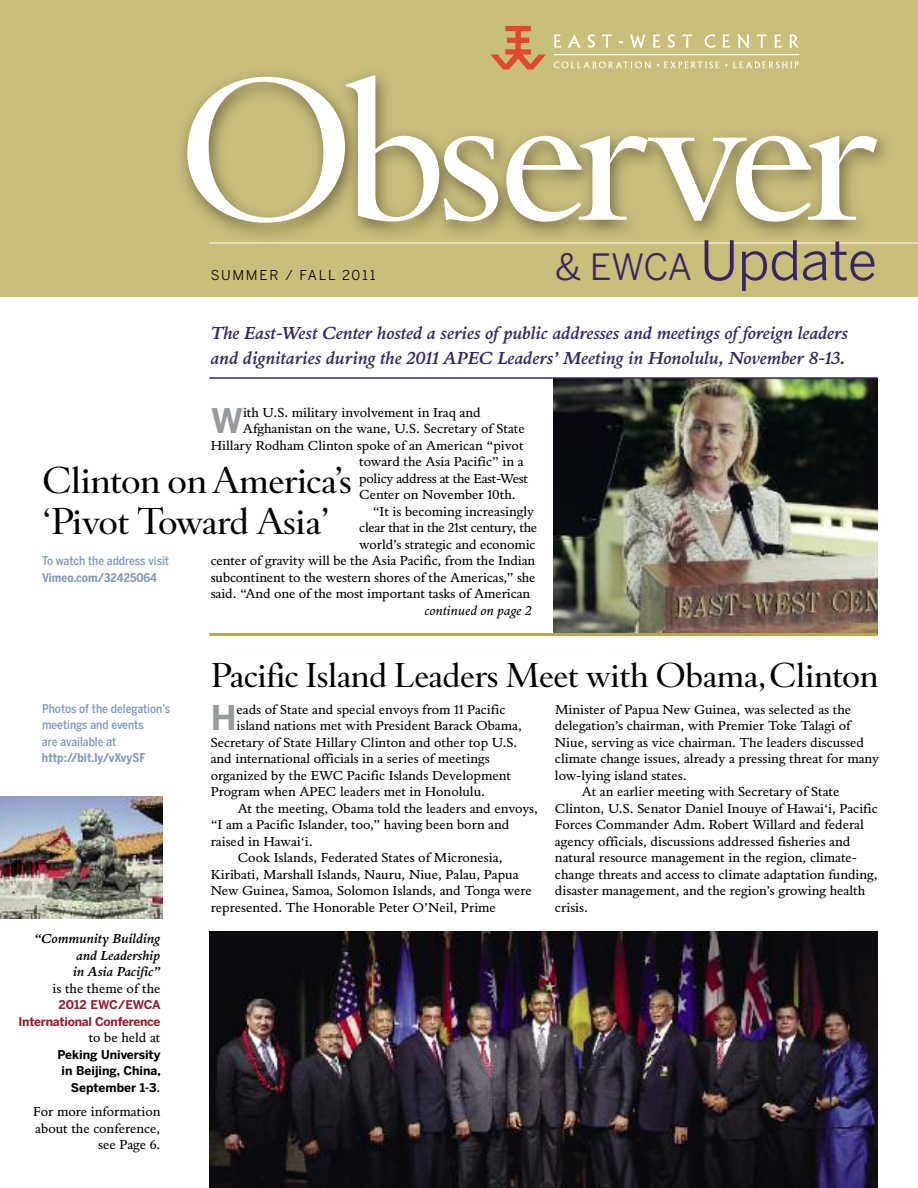
<style>
.page{position:relative;width:918px;height:1188px;background:#fff}
.page>*{position:absolute;margin:0;border:0;box-sizing:border-box;transform-origin:0 0}
.t1{font:210px "Pietro Display";letter-spacing:-.055em;color:#fff}
.t2{font:54px "Benton Sans";letter-spacing:-.015em;color:#372765}
.t3{font:39px/41.2px "Pietro Display";letter-spacing:-.01em;color:#000}
.t4{font:36px "Pietro Display";letter-spacing:-.01em;color:#000}
.t5{font:700 33.75px "Benton Sans";color:#979b9d}
.t6{font:italic 600 18px/24.8px "Pietro Text";color:#372765}
.t7{font:13.5px/16.5px "Pietro Text";color:#000;text-align:right}
.t8{font:13.5px "Pietro Text";letter-spacing:-.025em;color:#000}
.t9{font:italic 600 13.5px/16.5px "Pietro Text";color:#000;text-align:justify}
.t10{font:italic 13.5px "Pietro Text";color:#000}
.t11{font:13.5px "Benton Sans";letter-spacing:.13em;color:#000}
.t12{font:500 12px/16.5px "Benton Sans Cond";color:#839bc1}
.t13{font:700 12px/16.5px "Benton Sans";color:#000;text-align:right}
.t14{font:700 12px "Benton Sans Cond";color:#839bc1}
.t15{font:700 12px/16.5px "Benton Sans";letter-spacing:-.02em;color:#922133;text-align:right}
.s1{font-size:36px}
.s2{font-family:"Pietro Text";font-weight:400;font-size:13.5px}
</style>
<div class="page">
<img style="left:554px;top:379px;width:324px;height:254px">
<hr style="left:209px;top:633px;width:669px;height:3px;background:#b6a94f">
<img style="left:0;top:796px;width:162px;height:122px">
<div style="left:0;top:0;width:918px;height:297px;background:#c8bf7b"></div>
<img style="left:182px;top:34px;width:704px;height:201px">
<svg style="left:490px;top:26px;width:56px;height:43px"></svg>
<svg style="left:554px;top:34px;width:27px;height:14px"></svg>
<svg style="left:588px;top:34px;width:7px;height:14px"></svg>
<svg style="left:602px;top:35px;width:10px;height:13px"></svg>
<svg style="left:630px;top:35px;width:16px;height:13px"></svg>
<svg style="left:653px;top:35px;width:8px;height:13px"></svg>
<svg style="left:668px;top:34px;width:7px;height:14px"></svg>
<svg style="left:682px;top:35px;width:10px;height:13px"></svg>
<svg style="left:705px;top:34px;width:10px;height:14px"></svg>
<svg style="left:722px;top:35px;width:8px;height:13px"></svg>
<svg style="left:737px;top:35px;width:12px;height:13px"></svg>
<svg style="left:757px;top:35px;width:10px;height:13px"></svg>
<svg style="left:774px;top:35px;width:8px;height:13px"></svg>
<svg style="left:789px;top:34px;width:10px;height:14px"></svg>
<svg style="left:554px;top:54px;width:245px;height:1px"></svg>
<svg style="left:554px;top:61px;width:97px;height:7px"></svg>
<svg style="left:657px;top:61px;width:62px;height:7px"></svg>
<svg style="left:725px;top:61px;width:74px;height:7px"></svg>
<img style="left:209px;top:242px;width:709px;height:2px">
<img style="left:209px;top:932px;width:669px;height:256px">
<hr style="left:209px;top:377px;width:669px;height:2px;background:#372765">
<h1 class="t1" style="left:177px;top:24px;width:701px">Observer</h1>
<p class="t11" style="left:211px;top:270px;width:166px">SUMMER / FALL 2011</p>
<h2 class="t2" style="left:555px;top:240px;width:324px"><span class="s1">&amp; EWCA</span> Update</h2>
<h3 class="t6" style="left:211px;top:320px;width:639px">The East-West Center hosted a series of public addresses and meetings of foreign leaders and dignitaries during the 2011 APEC Leaders’ Meeting in Honolulu, November 8-13.</h3>
<h3 class="t5" style="left:211px;top:408px;width:34px">W</h3>
<p class="t7" style="left:243px;top:404px;width:239px">ith U.S. military involvement in Iraq and</p>
<p class="t7" style="left:243px;top:420px;width:283px">Afghanistan on the wane, U.S. Secretary of State</p>
<p class="t7" style="left:211px;top:437px;width:314px">Hillary Rodham Clinton spoke of an American “pivot</p>
<p class="t7" style="left:359px;top:453px;width:166px">toward the Asia Pacific” in a</p>
<p class="t8" style="left:359px;top:470px;width:170px">policy address at the East-West</p>
<p class="t7" style="left:359px;top:486px;width:158px">Center on November 10th.</p>
<p class="t7" style="left:373px;top:503px;width:163px">“It is becoming increasingly</p>
<p class="t8" style="left:359px;top:520px;width:179px">clear that in the 21st century, the</p>
<p class="t7" style="left:359px;top:536px;width:178px">world’s strategic and economic</p>
<p class="t7" style="left:211px;top:552px;width:326px">center of gravity will be the Asia Pacific, from the Indian</p>
<p class="t7" style="left:211px;top:569px;width:326px">subcontinent to the western shores of the Americas,” she</p>
<p class="t7" style="left:211px;top:585px;width:321px">said. “And one of the most important tasks of American</p>
<p class="t10" style="left:425px;top:603px;width:108px">continued on page 2</p>
<h3 class="t3" style="left:42px;top:459px;width:311px">Clinton onAmerica’s ‘Pivot Toward Asia’</h3>
<p class="t12" style="left:42px;top:553px;width:129px">To watch the address visit</p>
<p class="t14" style="left:42px;top:571px;width:117px">Vimeo.com/32425064</p>
<p class="t12" style="left:42px;top:701px;width:130px">Photos of the delegation’s meetings and events<br>are available at</p>
<p class="t14" style="left:42px;top:751px;width:105px">http://bit.ly/vXvySF</p>
<p class="t9" style="left:73px;top:930px;width:89px;text-indent:-38px">“Community Building and Leadership in Asia Pacific”</p>
<p class="t7" style="left:53px;top:980px;width:109px">is the theme of the</p>
<p class="t15" style="left:19px;top:998px;width:144px">2012 EWC/EWCA<br>International Conference</p>
<p class="t7" style="left:89px;top:1029px;width:73px">to be held at</p>
<p class="t13" style="left:58px;top:1047px;width:105px">Peking University in Beijing, China,<br>September 1-3<span class="s2">.</span></p>
<p class="t7" style="left:33px;top:1103px;width:129px">For more information about the conference, see Page 6.</p>
<h3 class="t4" style="left:211px;top:654px;width:669px">Pacific Island Leaders Meet with Obama,Clinton</h3>
<h3 class="t5" style="left:211px;top:705px;width:27px">H</h3>
<p class="t7" style="left:237px;top:701px;width:270px">eads of State and special envoys from 11 Pacific</p>
<p class="t7" style="left:237px;top:717px;width:287px">island nations met with President Barack Obama,</p>
<p class="t7" style="left:211px;top:734px;width:308px">Secretary of State Hillary Clinton and other top U.S.</p>
<p class="t7" style="left:211px;top:750px;width:281px">and international officials in a series of meetings</p>
<p class="t7" style="left:211px;top:767px;width:302px">organized by the EWC Pacific Islands Development</p>
<p class="t7" style="left:211px;top:783px;width:276px">Program when APEC leaders met in Honolulu.</p>
<p class="t7" style="left:238px;top:800px;width:302px">At the meeting, Obama told the leaders and envoys,</p>
<p class="t7" style="left:211px;top:816px;width:300px">“I am a Pacific Islander, too,” having been born and</p>
<p class="t7" style="left:211px;top:833px;width:103px">raised in Hawai‘i.</p>
<p class="t7" style="left:238px;top:849px;width:266px">Cook Islands, Federated States of Micronesia,</p>
<p class="t7" style="left:211px;top:866px;width:309px">Kiribati, Marshall Islands, Nauru, Niue, Palau, Papua</p>
<p class="t7" style="left:211px;top:882px;width:323px">New Guinea, Samoa, Solomon Islands, and Tonga were</p>
<p class="t7" style="left:211px;top:899px;width:287px">represented. The Honorable Peter O’Neil, Prime</p>
<p class="t7" style="left:555px;top:701px;width:298px">Minister of Papua New Guinea, was selected as the</p>
<p class="t7" style="left:555px;top:717px;width:297px">delegation’s chairman, with Premier Toke Talagi of</p>
<p class="t7" style="left:555px;top:734px;width:311px">Niue, serving as vice chairman. The leaders discussed</p>
<p class="t7" style="left:555px;top:750px;width:326px">climate change issues, already a pressing threat for many</p>
<p class="t7" style="left:555px;top:767px;width:133px">low-lying island states.</p>
<p class="t7" style="left:582px;top:783px;width:259px">At an earlier meeting with Secretary of State</p>
<p class="t7" style="left:555px;top:800px;width:324px">Clinton, U.S. Senator Daniel Inouye of Hawai‘i, Pacific</p>
<p class="t7" style="left:555px;top:816px;width:310px">Forces Commander Adm. Robert Willard and federal</p>
<p class="t7" style="left:555px;top:833px;width:297px">agency officials, discussions addressed fisheries and</p>
<p class="t7" style="left:555px;top:849px;width:304px">natural resource management in the region, climate-</p>
<p class="t7" style="left:555px;top:866px;width:324px">change threats and access to climate adaptation funding,</p>
<p class="t7" style="left:555px;top:882px;width:312px">disaster management, and the region’s growing health</p>
<p class="t7" style="left:555px;top:899px;width:35px">crisis.</p>
</div>
